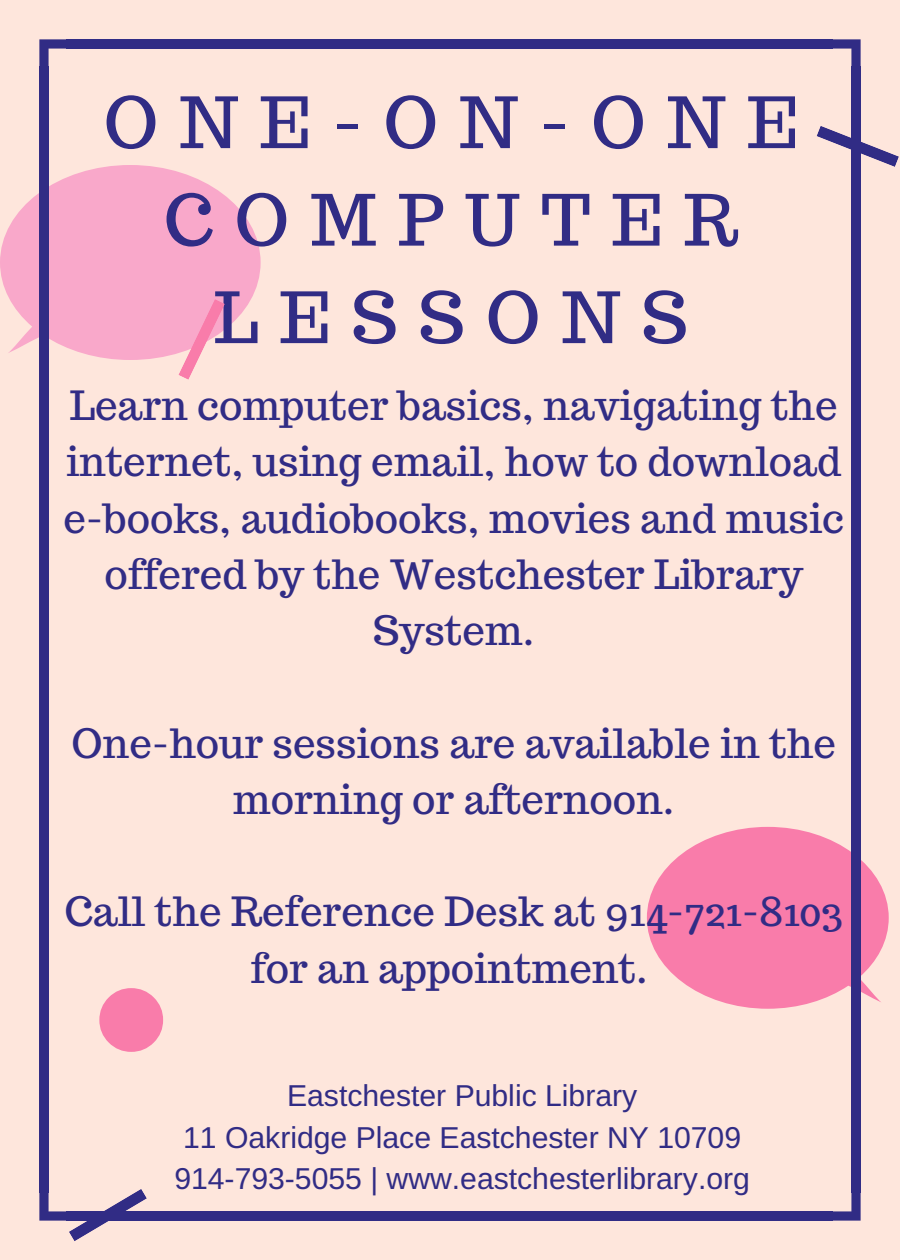
<style>
.page{position:relative;width:900px;height:1260px;background:#fee6dc}
.page>*{position:absolute;margin:0;border:0;box-sizing:border-box;transform-origin:0 0}
.t1{font:70.5px/97.5px "Trocchi";letter-spacing:.3em;color:#312c85;text-align:center}
.t2{font:40.25px/56.2px "Trocchi";color:#312c85;text-align:center}
.t3{font:30.25px/41.2px "Arimo";color:#312c85;text-align:center}
</style>
<div class="page">
<svg style="left:647px;top:827px;width:242px;height:182px"></svg>
<svg style="left:0;top:165px;width:261px;height:195px;fill:#f9a8ca"></svg>
<div style="left:851px;top:67px;width:10px;height:1126px;background:#312c85"></div>
<div style="left:39px;top:67px;width:10px;height:1126px;background:#312c85"></div>
<div style="left:67px;top:39px;width:766px;height:10px;background:#312c85"></div>
<div style="left:67px;top:1211px;width:766px;height:10px;background:#312c85"></div>
<svg style="left:833px;top:39px;width:28px;height:28px"></svg>
<svg style="left:39px;top:39px;width:28px;height:28px"></svg>
<svg style="left:833px;top:1193px;width:28px;height:28px"></svg>
<svg style="left:99px;top:988px;width:64px;height:64px"></svg>
<svg style="left:39px;top:1189px;width:108px;height:52px"></svg>
<svg style="left:817px;top:126px;width:82px;height:41px"></svg>
<svg style="left:178px;top:299px;width:47px;height:81px"></svg>
<h1 class="t1" style="left:104px;top:73px;width:696px">ONE-ON-ONE<br>COMPUTER<br>LESSONS</h1>
<p class="t2" style="left:63px;top:377px;width:782px">Learn computer basics, navigating the internet, using email, how to download e-books, audiobooks, movies and music offered by the Westchester Library<br>System.</p>
<p class="t2" style="left:71px;top:715px;width:766px">One-hour sessions are available in the morning or afternoon.</p>
<p class="t2" style="left:64px;top:883px;width:780px">Call the Reference Desk at 914-721-8103 for an appointment.</p>
<p class="t3" style="left:174px;top:1075px;width:577px">Eastchester Public Library<br>11 Oakridge Place Eastchester NY 10709<br>914-793-5055 | www.eastchesterlibrary.org</p>
</div>
